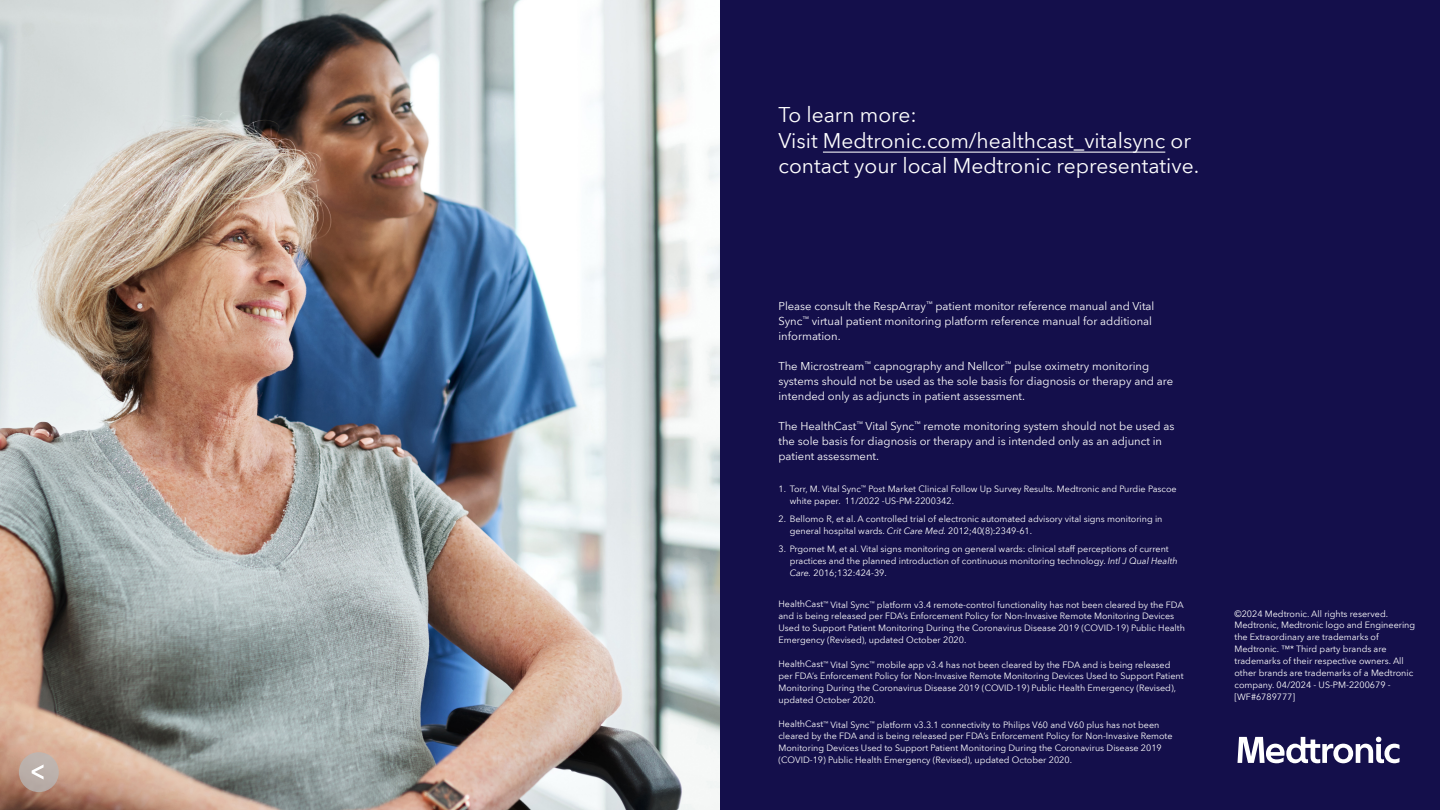
<style>
.page{position:relative;width:1440px;height:810px;background:#fff}
.page>*{position:absolute;margin:0;border:0;box-sizing:border-box;transform-origin:0 0}
.t1{font:21px/25.2px "Avenir Next World";color:#fff}
.t2{font:11.25px/15px "Avenir Next World";color:#fff}
.t3{font:9px/12px "Avenir Next World";color:#fff}
.s1{font-style:italic}
</style>
<div class="page">
<img style="left:0;top:0;width:720px;height:810px">
<div style="left:720px;top:0;width:720px;height:810px;background:#140f4b"></div>
<hr style="left:823px;top:152px;width:342px;height:1px;background:#fff">
<div style="left:19px;top:752px;width:40px;height:40px;background:#bbafa9;border-radius:50%"></div>
<svg style="left:32px;top:764px;width:12px;height:16px"></svg>
<svg style="left:1238px;top:737px;width:162px;height:26px"></svg>
<h1 class="t1" style="left:778px;top:103px;width:422px">To learn more:<br>Visit Medtronic.com/healthcast_vitalsync or contact your local Medtronic representative.</h1>
<p class="t2" style="left:778px;top:299px;width:377px">Please consult the RespArray<sup>™</sup> patient monitor reference manual and Vital<br>Sync<sup>™</sup> virtual patient monitoring platform reference manual for additional information.</p>
<p class="t2" style="left:778px;top:359px;width:396px">The Microstream<sup>™</sup> capnography and Nellcor<sup>™</sup> pulse oximetry monitoring systems should not be used as the sole basis for diagnosis or therapy and are intended only as adjuncts in patient assessment.</p>
<p class="t2" style="left:778px;top:419px;width:398px">The HealthCast<sup>™</sup> Vital Sync<sup>™</sup> remote monitoring system should not be used as the sole basis for diagnosis or therapy and is intended only as an adjunct in patient assessment.</p>
<p class="t3" style="left:790px;top:483px;width:388px;text-indent:-11px">1. Torr, M. Vital Sync<sup>™</sup> Post Market Clinical Follow Up Survey Results. Medtronic and Purdie Pascoe white paper. 11/2022 -US-PM-2200342.</p>
<p class="t3" style="left:790px;top:513px;width:374px;text-indent:-11px">2. Bellomo R, et al. A controlled trial of electronic automated advisory vital signs monitoring in general hospital wards. <span class="s1">Crit Care Med.</span> 2012;40(8):2349-61.</p>
<p class="t3" style="left:790px;top:543px;width:389px;text-indent:-11px">3. Prgomet M, et al. Vital signs monitoring on general wards: clinical staff perceptions of current practices and the planned introduction of continuous monitoring technology. <span class="s1">Intl J Qual Health<br>Care.</span> 2016;132:424-39.</p>
<p class="t3" style="left:778px;top:598px;width:408px">HealthCast<sup>™</sup> Vital Sync<sup>™</sup> platform v3.4 remote-control functionality has not been cleared by the FDA and is being released per FDA’s Enforcement Policy for Non-Invasive Remote Monitoring Devices Used to Support Patient Monitoring During the Coronavirus Disease 2019 (COVID-19) Public Health Emergency (Revised), updated October 2020.</p>
<p class="t3" style="left:778px;top:658px;width:407px">HealthCast<sup>™</sup> Vital Sync<sup>™</sup> mobile app v3.4 has not been cleared by the FDA and is being released per FDA’s Enforcement Policy for Non-Invasive Remote Monitoring Devices Used to Support Patient Monitoring During the Coronavirus Disease 2019 (COVID-19) Public Health Emergency (Revised), updated October 2020.</p>
<p class="t3" style="left:778px;top:718px;width:396px">HealthCast<sup>™</sup> Vital Sync<sup>™</sup> platform v3.3.1 connectivity to Philips V60 and V60 plus has not been cleared by the FDA and is being released per FDA’s Enforcement Policy for Non-Invasive Remote Monitoring Devices Used to Support Patient Monitoring During the Coronavirus Disease 2019 (COVID-19) Public Health Emergency (Revised), updated October 2020.</p>
<p class="t3" style="left:1234px;top:607px;width:182px">©2024 Medtronic. All rights reserved.<br>Medtronic, Medtronic logo and Engineering the Extraordinary are trademarks of Medtronic. ™* Third party brands are trademarks of their respective owners. All other brands are trademarks of a Medtronic company. 04/2024 - US-PM-2200679 - [WF#6789777]</p>
</div>
